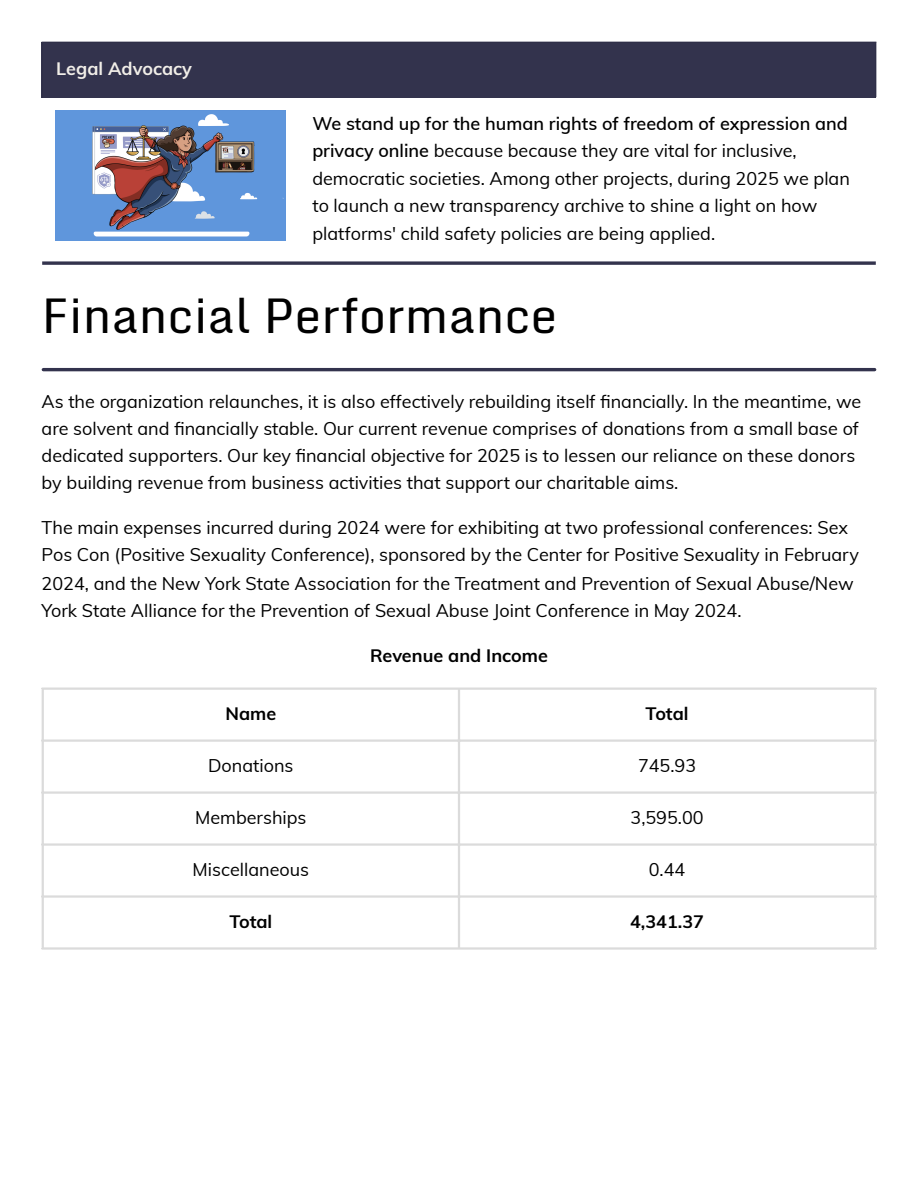
<style>
.page{position:relative;width:918px;height:1186px;background:#fff}
.page>*{position:absolute;margin:0;border:0;box-sizing:border-box;transform-origin:0 0}
.t1{font:48px "Monda";color:#000}
.t2{font:18px/27.6px "Muli";color:#000}
.t3{font:700 18px "Muli";color:#000}
.t4{font:700 18px "Muli";color:#f1eee8}
.s1{font-weight:600}
</style>
<div class="page">
<div style="left:42px;top:42px;width:834px;height:55px;background:#33334d"></div>
<img style="left:56px;top:111px;width:229px;height:129px">
<svg style="left:42px;top:261px;width:834px;height:4px;background:#525268"></svg>
<hr style="left:43px;top:368px;width:832px;height:3px;background:#33334d">
<hr style="left:42px;top:690px;width:2px;height:257px;background:#dbdbdb">
<hr style="left:458px;top:690px;width:2px;height:257px;background:#dbdbdb">
<hr style="left:874px;top:690px;width:2px;height:257px;background:#dbdbdb">
<hr style="left:42px;top:687px;width:834px;height:3px;background:#dbdbdb">
<hr style="left:42px;top:739px;width:834px;height:3px;background:#dbdbdb">
<hr style="left:42px;top:791px;width:834px;height:3px;background:#dbdbdb">
<hr style="left:42px;top:843px;width:834px;height:3px;background:#dbdbdb">
<hr style="left:42px;top:895px;width:834px;height:2px;background:#dbdbdb">
<hr style="left:42px;top:947px;width:834px;height:2px;background:#dbdbdb">
<p class="t4" style="left:56px;top:57px;width:137px">Legal Advocacy</p>
<p class="t2" style="left:312px;top:109px;width:539px"><span class="s1">We stand up for the human rights of freedom of expression and privacy online</span> because because they are vital for inclusive, democratic societies. Among other projects, during 2025 we plan to launch a new transparency archive to shine a light on how platforms' child safety policies are being applied.</p>
<h1 class="t1" style="left:42px;top:275px;width:518px">Financial Performance</h1>
<p class="t2" style="left:42px;top:388px;width:821px;line-height:27px">As the organization relaunches, it is also effectively rebuilding itself financially. In the meantime, we are solvent and financially stable. Our current revenue comprises of donations from a small base of dedicated supporters. Our key financial objective for 2025 is to lessen our reliance on these donors by building revenue from business activities that support our charitable aims.</p>
<p class="t2" style="left:42px;top:514px;width:819px">The main expenses incurred during 2024 were for exhibiting at two professional conferences: Sex Pos Con (Positive Sexuality Conference), sponsored by the Center for Positive Sexuality in February 2024, and the New York State Association for the Treatment and Prevention of Sexual Abuse/New York State Alliance for the Prevention of Sexual Abuse Joint Conference in May 2024.</p>
<h3 class="t3" style="left:370px;top:643px;width:179px">Revenue and Income</h3>
<p class="t3" style="left:225px;top:702px;width:52px">Name</p>
<p class="t3" style="left:646px;top:702px;width:44px">Total</p>
<p class="t2" style="left:208px;top:751px;width:87px">Donations</p>
<p class="t2" style="left:638px;top:751px;width:60px">745.93</p>
<p class="t2" style="left:195px;top:803px;width:113px">Memberships</p>
<p class="t2" style="left:631px;top:803px;width:75px">3,595.00</p>
<p class="t2" style="left:193px;top:855px;width:118px">Miscellaneous</p>
<p class="t2" style="left:649px;top:855px;width:38px">0.44</p>
<p class="t3" style="left:229px;top:910px;width:44px">Total</p>
<p class="t3" style="left:630px;top:910px;width:75px">4,341.37</p>
</div>
